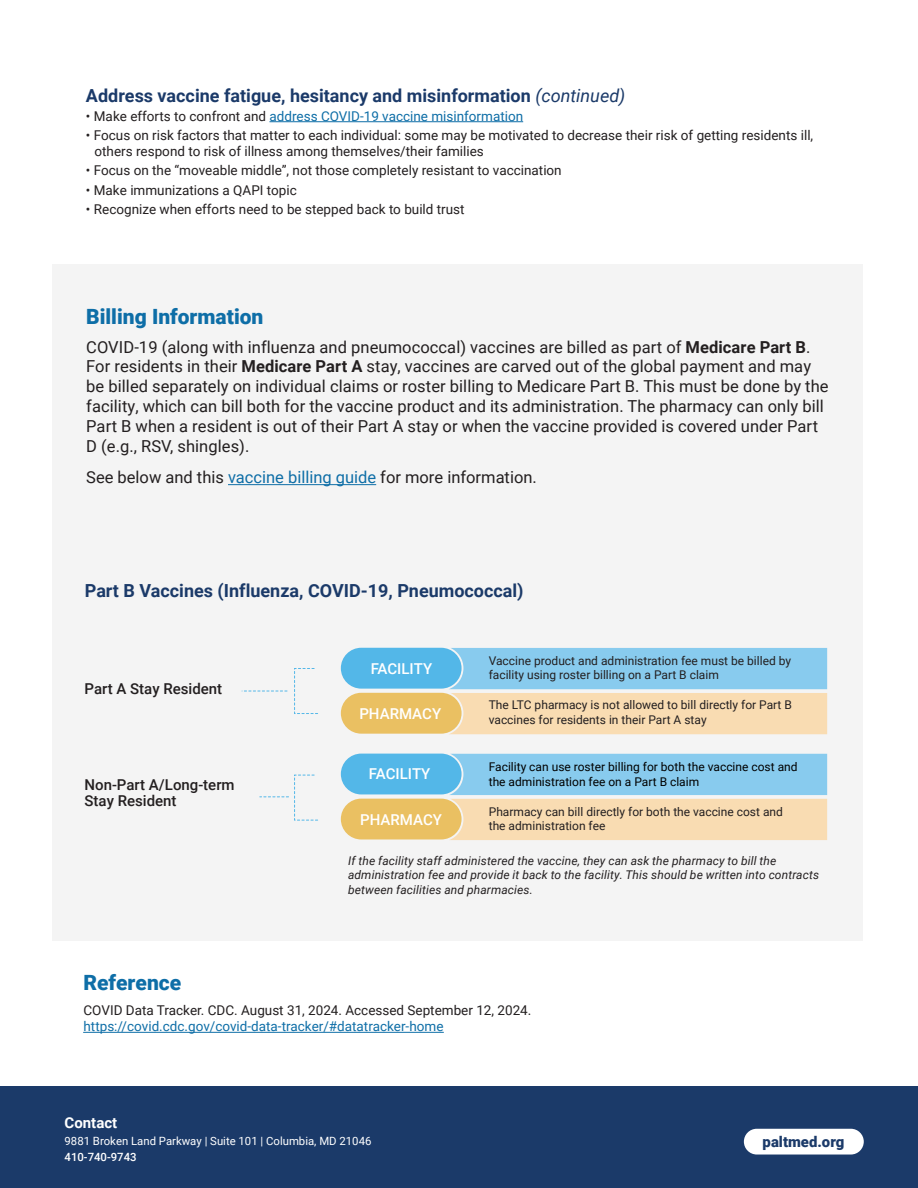
<style>
.page{position:relative;width:918px;height:1188px;background:#fff}
.page>*{position:absolute;margin:0;border:0;box-sizing:border-box;transform-origin:0 0}
.t1{font:900 21px "Roboto";color:#0e6ea7}
.t2{font:700 18px "Roboto";color:#1b3a69}
.t3{font:16.5px/19.8px "Roboto";letter-spacing:.005em;color:#231f20}
.t4{font:500 15px/16.2px "Roboto";color:#231f20}
.t5{font:500 15px "Roboto";color:#fff}
.t6{font:700 15px "Roboto";color:#fff}
.t7{font:900 14.85px "Roboto";color:#1b3a69}
.t8{font:13.5px/16.2px "Roboto";color:#231f20}
.t9{font:13.5px "Roboto";color:#0e6ea7}
.t10{font:12px/14.4px "Roboto";color:#231f20}
.t11{font:italic 12px/14.4px "Roboto";letter-spacing:.01em;color:#231f20}
.t12{font:12px/14.4px "Roboto";color:#000}
.t13{font:11.4px "Roboto";color:#fff}
.t14{font:500 11.4px "Roboto";color:#fff}
.s1{font-weight:400;font-style:italic}
.s2{color:#231f20}
.s3{font-weight:700}
.s4{color:#0e6ea7}
</style>
<div class="page">
<div style="left:52px;top:264px;width:811px;height:677px;background:#f4f4f4"></div>
<div style="left:0;top:1086px;width:918px;height:102px;background:#1b3a69"></div>
<hr style="left:269px;top:121px;width:254px;height:1px;background:#0e6ea7">
<hr style="left:228px;top:484px;width:148px;height:1px;background:#0e6ea7">
<hr style="left:84px;top:1032px;width:359px;height:1px;background:#0e6ea7">
<div style="left:744px;top:1129px;width:120px;height:26px;background:#fff;border-radius:13px"></div>
<img style="left:241px;top:647px;width:587px;height:193px">
<p class="t2" style="left:86px;top:83px;width:541px">Address vaccine fatigue, hesitancy and misinformation <span class="s1">(continued)</span></p>
<p class="t9" style="left:86px;top:106px;width:439px"><span class="s2">• Make efforts to confront and</span> address COVID-19 vaccine misinformation</p>
<p class="t8" style="left:95px;top:127px;width:720px;text-indent:-9px">• Focus on risk factors that matter to each individual: some may be motivated to decrease their risk of getting residents ill, others respond to risk of illness among themselves/their families</p>
<p class="t8" style="left:86px;top:162px;width:477px">• Focus on the “moveable middle”, not those completely resistant to vaccination</p>
<p class="t8" style="left:86px;top:181px;width:212px">• Make immunizations a QAPI topic</p>
<p class="t8" style="left:86px;top:200px;width:380px">• Recognize when efforts need to be stepped back to build trust</p>
<p class="t1" style="left:86px;top:302px;width:179px">Billing Information</p>
<p class="t3" style="left:86px;top:336px;width:744px">COVID-19 (along with influenza and pneumococcal) vaccines are billed as part of <span class="s3">Medicare Part B</span>.<br>For residents in their <span class="s3">Medicare Part A</span> stay, vaccines are carved out of the global payment and may be billed separately on individual claims or roster billing to Medicare Part B. This must be done by the facility, which can bill both for the vaccine product and its administration. The pharmacy can only bill Part B when a resident is out of their Part A stay or when the vaccine provided is covered under Part D (e.g., RSV, shingles).</p>
<p class="t3" style="left:86px;top:467px;width:452px">See below and this <span class="s4">vaccine billing guide</span> for more information.</p>
<p class="t2" style="left:85px;top:578px;width:440px">Part B Vaccines (Influenza, COVID-19, Pneumococcal)</p>
<p class="t4" style="left:85px;top:680px;width:139px">Part A Stay Resident</p>
<p class="t4" style="left:85px;top:776px;width:152px">Non-Part A/Long-term<br>Stay Resident</p>
<p class="t5" style="left:371px;top:659px;width:63px">FACILITY</p>
<p class="t10" style="left:489px;top:653px;width:304px">Vaccine product and administration fee must be billed by facility using roster billing on a Part B claim</p>
<p class="t5" style="left:359px;top:703px;width:83px">PHARMACY</p>
<p class="t5" style="left:369px;top:763px;width:63px">FACILITY</p>
<p class="t5" style="left:360px;top:809px;width:83px">PHARMACY</p>
<p class="t10" style="left:489px;top:698px;width:305px">The LTC pharmacy is not allowed to bill directly for Part B vaccines for residents in their Part A stay</p>
<p class="t12" style="left:489px;top:759px;width:310px">Facility can use roster billing for both the vaccine cost and the administration fee on a Part B claim</p>
<p class="t10" style="left:489px;top:804px;width:296px">Pharmacy can bill directly for both the vaccine cost and the administration fee</p>
<p class="t11" style="left:348px;top:853px;width:473px">If the facility staff administered the vaccine, they can ask the pharmacy to bill the administration fee and provide it back to the facility. This should be written into contracts between facilities and pharmacies.</p>
<p class="t1" style="left:84px;top:968px;width:99px">Reference</p>
<p class="t8" style="left:84px;top:1002px;width:449px">COVID Data Tracker. CDC. August 31, 2024. Accessed September 12, 2024.</p>
<p class="t9" style="left:84px;top:1017px;width:362px">https://covid.cdc.gov/covid-data-tracker/#datatracker-home</p>
<p class="t6" style="left:65px;top:1112px;width:54px">Contact</p>
<p class="t13" style="left:65px;top:1133px;width:308px">9881 Broken Land Parkway | Suite 101 | Columbia, MD 21046</p>
<p class="t14" style="left:65px;top:1149px;width:73px">410-740-9743</p>
<p class="t7" style="left:763px;top:1131px;width:83px">paltmed.org</p>
</div>
